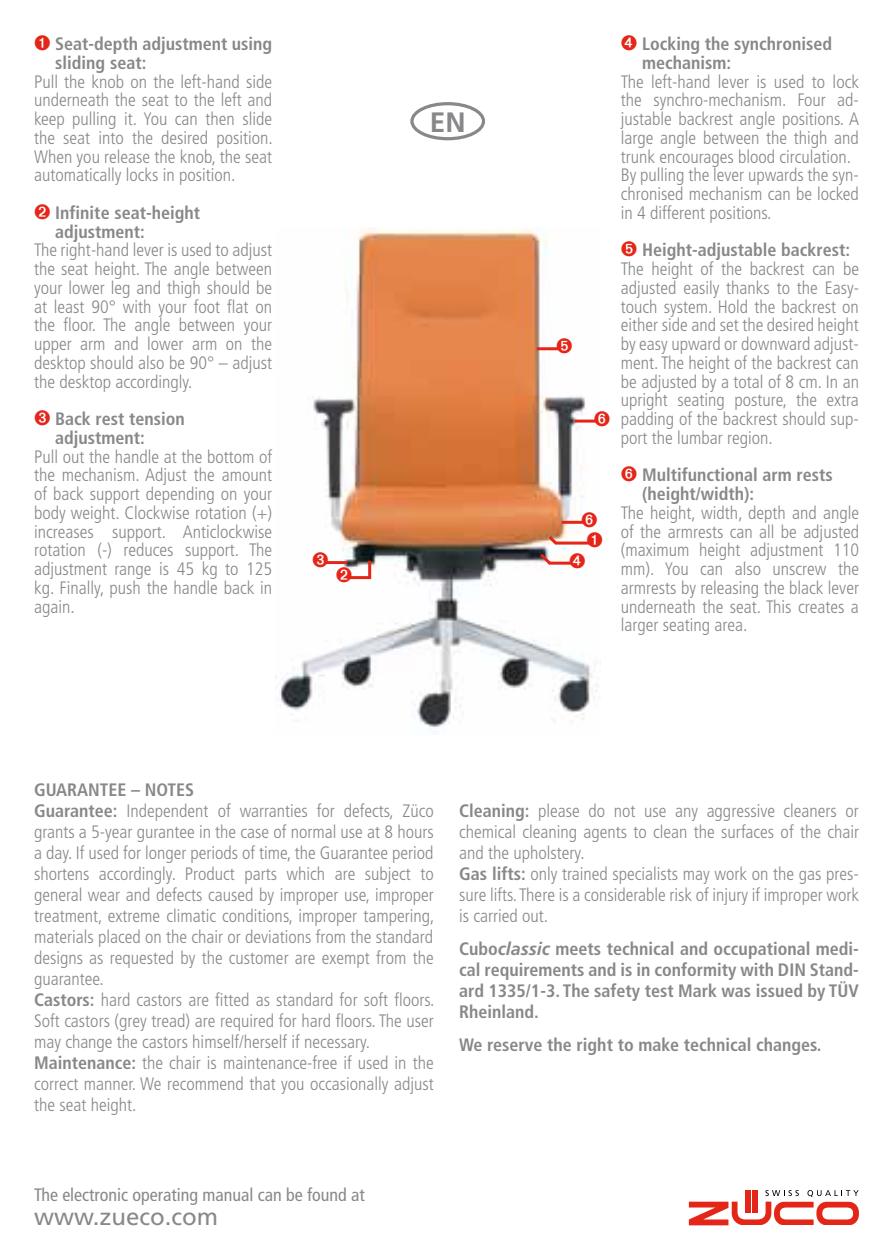
<style>
.page{position:relative;width:893px;height:1259px;background:#fff}
.page>*{position:absolute;margin:0;border:0;box-sizing:border-box;transform-origin:0 0}
.t1{font:700 27.9px "Frutiger LT Std";color:#87888a}
.t2{font:24px "Frutiger LT Std";color:#87888a}
.t3{font:300 condensed 18px/18.9px "Frutiger LT Std";color:#87888a}
.t4{font:700 condensed 18px/18.9px "Frutiger LT Std";color:#87888a}
.t5{font:condensed 18px "Frutiger LT Std";color:#87888a}
.s1{color:#e42618}
.s2{font-weight:700}
.s3{font-style:italic;font-stretch:normal}
</style>
<div class="page">
<img style="left:276px;top:228px;width:322px;height:506px">
<hr style="left:325px;top:561px;width:22px;height:3px;background:#e42618">
<hr style="left:537px;top:347px;width:21px;height:3px;background:#e42618">
<svg style="left:689px;top:1190px;width:170px;height:35px"></svg>
<hr style="left:574px;top:419px;width:22px;height:3px;background:#e42618">
<div style="left:410px;top:102px;width:75px;height:38px;border:3px solid #87888a;border-radius:50%"></div>
<svg style="left:313px;top:552px;width:15px;height:16px"></svg>
<svg style="left:337px;top:558px;width:36px;height:24px"></svg>
<svg style="left:557px;top:338px;width:15px;height:15px"></svg>
<svg style="left:595px;top:410px;width:3px;height:16px"></svg>
<svg style="left:537px;top:512px;width:61px;height:56px"></svg>
<p class="t4" style="left:55px;top:34px;width:218px;text-indent:-21px"><span class="s1">➊</span> Seat-depth adjustment using sliding seat:</p>
<p class="t3" style="left:34px;top:72px;width:240px;text-align:justify">Pull the knob on the left-hand side underneath the seat to the left and keep pulling it. You can then slide the seat into the desired position.<br>When you release the knob, the seat automatically locks in position.</p>
<p class="t4" style="left:55px;top:203px;width:146px;text-indent:-21px"><span class="s1">➋</span> Infinite seat-height adjustment:</p>
<p class="t3" style="left:34px;top:241px;width:240px;text-align:justify">The right-hand lever is used to adjust the seat height. The angle between your lower leg and thigh should be at least 90° with your foot flat on the floor. The angle between your upper arm and lower arm on the desktop should also be 90° – adjust the desktop accordingly.</p>
<p class="t4" style="left:55px;top:409px;width:131px;text-indent:-21px"><span class="s1">➌</span> Back rest tension adjustment:</p>
<p class="t3" style="left:34px;top:447px;width:240px;text-align:justify">Pull out the handle at the bottom of the mechanism. Adjust the amount of back support depending on your body weight. Clockwise rotation (+) increases support. Anticlockwise rotation (-) reduces support. The adjustment range is 45 kg to 125 kg. Finally, push the handle back in again.</p>
<h1 class="t1" style="left:430px;top:106px;width:37px">EN</h1>
<p class="t4" style="left:642px;top:34px;width:191px;text-indent:-21px"><span class="s1">➍</span> Locking the synchronised mechanism:</p>
<p class="t3" style="left:621px;top:72px;width:240px">The left-hand lever is used to lock the synchro-mechanism. Four ad&shy;justable backrest angle positions. A large angle between the thigh and trunk encourages blood circulation.<br>By pulling the lever upwards the syn&shy;chronised mechanism can be locked in 4 different positions.</p>
<p class="t3" style="left:621px;top:241px;width:240px"><span class="s1">➎</span> <span class="s2">Height-adjustable backrest:<br></span>The height of the backrest can be adjusted easily thanks to the Easy&shy;touch system. Hold the backrest on either side and set the desired height by easy upward or downward adjust&shy;ment. The height of the backrest can be adjusted by a total of 8 cm. In an upright seating posture, the extra padding of the backrest should sup&shy;port the lumbar region.</p>
<p class="t4" style="left:642px;top:466px;width:192px;text-indent:-21px"><span class="s1">➏</span> Multifunctional arm rests (height/width):</p>
<p class="t3" style="left:621px;top:503px;width:240px;text-align:justify">The height, width, depth and angle of the armrests can all be adjusted (maximum height adjustment 110 mm). You can also unscrew the armrests by releasing the black lever underneath the seat. This creates a larger seating area.</p>
<p class="t3" style="left:34px;top:779px;width:402px;line-height:21px"><span class="s2">Guarantee – Notes<br>Guarantee:</span> Independent of warranties for defects, Züco grants a 5-year gurantee in the case of normal use at 8 hours a day. If used for longer periods of time, the Guarantee period shortens accordingly. Product parts which are subject to general wear and defects caused by improper use, improper treatment, extreme climatic conditions, improper tampering, materials placed on the chair or deviations from the standard designs as requested by the customer are exempt from the guarantee.<br><span class="s2">Castors:</span> hard castors are fitted as standard for soft floors.<br>Soft castors (grey tread) are required for hard floors. The user may change the castors himself/herself if necessary.<br><span class="s2">Maintenance:</span> the chair is maintenance-free if used in the correct manner. We recommend that you occasionally adjust the seat height.</p>
<p class="t3" style="left:459px;top:800px;width:401px;line-height:21px"><span class="s2">Cleaning:</span> please do not use any aggressive cleaners or chemical cleaning agents to clean the surfaces of the chair and the upholstery.<br><span class="s2">Gas lifts:</span> only trained specialists may work on the gas pres&shy;sure lifts. There is a considerable risk of injury if improper work is carried out.</p>
<p class="t4" style="left:459px;top:938px;width:401px;line-height:21px;text-align:justify">Cubo<span class="s3">classic</span> meets technical and occupational medi&shy;cal requirements and is in conformity with DIN Stand&shy;ard 1335/1-3. The safety test Mark was issued by TÜV Rheinland.</p>
<p class="t4" style="left:459px;top:1035px;width:364px">We reserve the right to make technical changes.</p>
<p class="t5" style="left:34px;top:1184px;width:332px">The electronic operating manual can be found at</p>
<h2 class="t2" style="left:34px;top:1202px;width:185px">www.zueco.com</h2>
</div>
